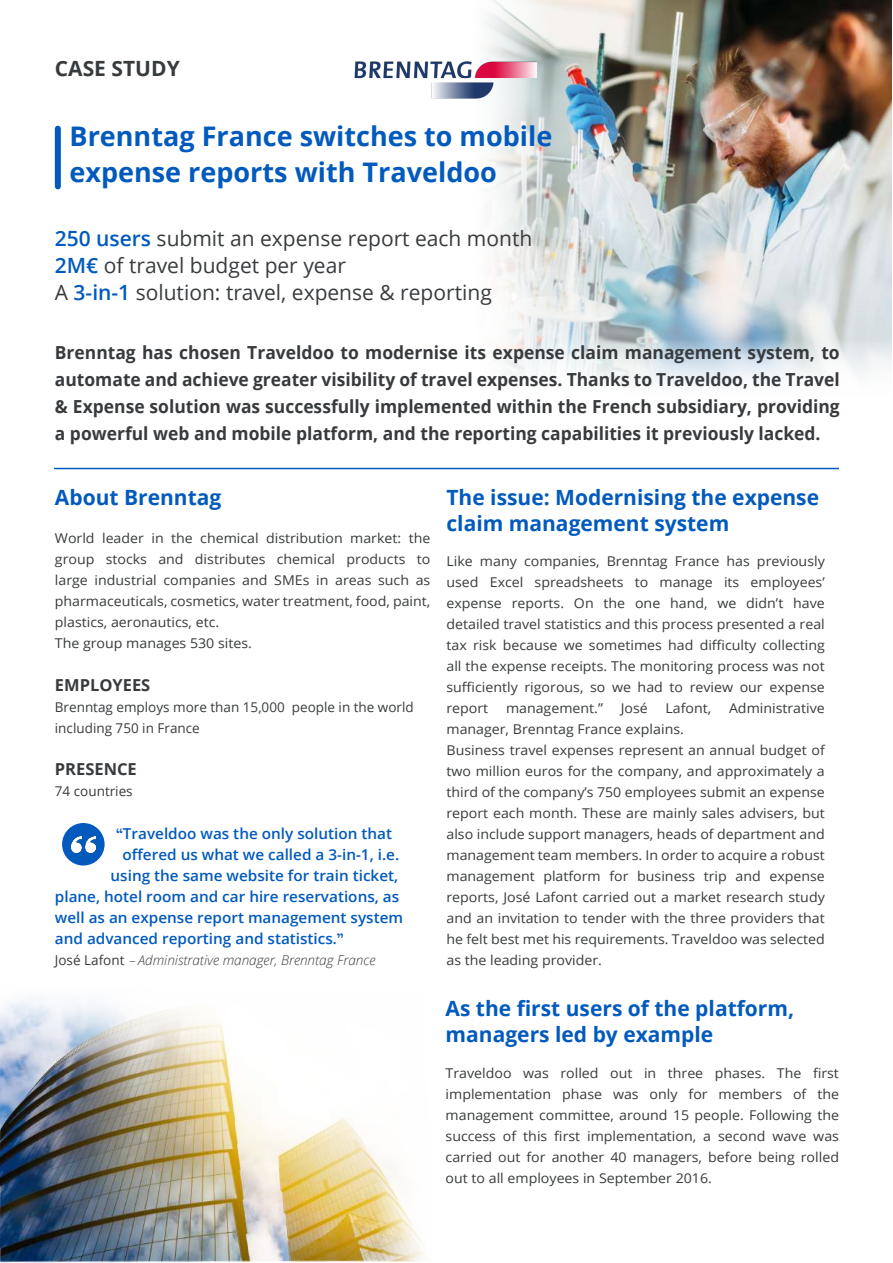
<style>
.page{position:relative;width:893px;height:1263px;background:#fff}
.page>*{position:absolute;margin:0;border:0;box-sizing:border-box;transform-origin:0 0}
.t1{font:700 27px/36px "Open Sans";color:#025abd}
.t2{font:700 21px/25.2px "Open Sans";color:#025abd}
.t3{font:21px/27px "Open Sans";color:#383b3d}
.t4{font:700 21px "Open Sans";color:#383b3d}
.t5{font:700 18px/27px "Open Sans";color:#383b3d;text-align:justify}
.t6{font:700 16.5px "Open Sans";color:#383b3d}
.t7{font:600 15px "Open Sans";color:#025abd}
.t8{font:13.5px/21px "Open Sans";color:#383b3d;scale:1.05 1}
.t9{font:13.5px/21px "Open Sans";color:#383b3d}
.t10{font:italic 300 13.5px "Open Sans";color:#383b3d}
.s1{font-weight:600;color:#025abd}
.s2{font-family:"Brandon Text W01";font-weight:700}
.s3{font-weight:400;font-style:normal}
.s4{font-style:inherit}
</style>
<div class="page">
<img style="left:486px;top:0;width:406px;height:383px">
<div style="left:55px;top:129px;width:6px;height:57px;background:#025abd"></div>
<img style="left:354px;top:54px;width:193px;height:49px">
<div style="left:62px;top:823px;width:43px;height:42px;background:#025abd;border-radius:50%"></div>
<img style="left:72px;top:836px;width:23px;height:18px">
<hr style="left:54px;top:468px;width:785px;height:1px;background:#025abd">
<img style="left:0;top:1000px;width:424px;height:263px">
<h2 class="t4" style="left:55px;top:54px;width:126px">CASE STUDY</h2>
<h1 class="t1" style="left:70px;top:118px;width:484px">Brenntag France switches to mobile expense reports with Traveldoo</h1>
<h2 class="t3" style="left:55px;top:224px;width:479px"><span class="s1">250 users</span> submit an expense report each month<br><span class="s1">2M€</span> of travel budget per year<br>A <span class="s1">3-in-1</span> solution: travel, expense &amp; reporting</h2>
<p class="t5" style="left:55px;top:338px;width:786px">Brenntag has chosen Traveldoo to modernise its expense claim management system, to automate and achieve greater visibility of travel expenses. Thanks to Traveldoo, the Travel &amp; Expense solution was successfully implemented within the French subsidiary, providing a powerful web and mobile platform, and the reporting capabilities it previously lacked.</p>
<h2 class="t2" style="left:55px;top:485px;width:168px">About Brenntag</h2>
<h2 class="t2" style="left:446px;top:485px;width:374px">The issue: Modernising the expense claim management system</h2>
<p class="t8" style="left:55px;top:528px;width:359px">World leader in the chemical distribution market: the group stocks and distributes chemical products to large industrial companies and SMEs in areas such as pharmaceuticals, cosmetics, water treatment, food, paint, plastics, aeronautics, etc.<br>The group manages 530 sites.</p>
<p class="t6" style="left:55px;top:673px;width:97px">EMPLOYEES</p>
<p class="t9" style="left:55px;top:696px;width:360px">Brenntag employs more than 15,000 people in the world including 750 in France</p>
<p class="t6" style="left:55px;top:757px;width:83px">PRESENCE</p>
<p class="t9" style="left:55px;top:780px;width:79px">74 countries</p>
<p class="t8" style="left:446px;top:551px;width:362px;text-align:justify">Like many companies, Brenntag France has previously used Excel spreadsheets to manage its employees’ expense reports. On the one hand, we didn’t have detailed travel statistics and this process presented a real tax risk because we sometimes had difficulty collecting all the expense receipts. The monitoring process was not sufficiently rigorous, so we had to review our expense report</p>
<p class="t8" style="left:506px;top:698px;width:94px">management.”</p>
<p class="t8" style="left:621px;top:698px;width:27px">José</p>
<p class="t8" style="left:665px;top:698px;width:45px">Lafont,</p>
<p class="t8" style="left:729px;top:698px;width:93px">Administrative</p>
<p class="t8" style="left:446px;top:719px;width:362px">manager, Brenntag France explains.<br>Business travel expenses represent an annual budget of two million euros for the company, and approximately a third of the company’s 750 employees submit an expense report each month. These are mainly sales advisers, but also include support managers, heads of department and management team members. In order to acquire a robust management platform for business trip and expense reports, José Lafont carried out a market research study and an invitation to tender with the three providers that he felt best met his requirements. Traveldoo was selected as the leading provider.</p>
<p class="t7" style="left:116px;top:823px;width:277px"><span class="s2">“</span>Traveldoo was the only solution that</p>
<p class="t7" style="left:123px;top:844px;width:278px">offered us what we called a 3-in-1, i.e.</p>
<p class="t7" style="left:111px;top:865px;width:289px">using the same website for train ticket,</p>
<p class="t7" style="left:55px;top:886px;width:346px">plane, hotel room and car hire reservations, as</p>
<p class="t7" style="left:55px;top:907px;width:350px">well as an expense report management system</p>
<p class="t7" style="left:55px;top:928px;width:290px">and advanced reporting and statistics.<span class="s2">”</span></p>
<p class="t10" style="left:55px;top:950px;width:322px"><span class="s3">José Lafont</span> <span class="s4">–</span>Administrative manager, Brenntag France</p>
<h2 class="t2" style="left:446px;top:996px;width:350px">As the first users of the platform, managers led by example</h2>
<p class="t8" style="left:446px;top:1062px;width:376px;text-align:justify">Traveldoo was rolled out in three phases. The first implementation phase was only for members of the management committee, around 15 people. Following the success of this first implementation, a second wave was carried out for another 40 managers, before being rolled out to all employees in September 2016.</p>
</div>
